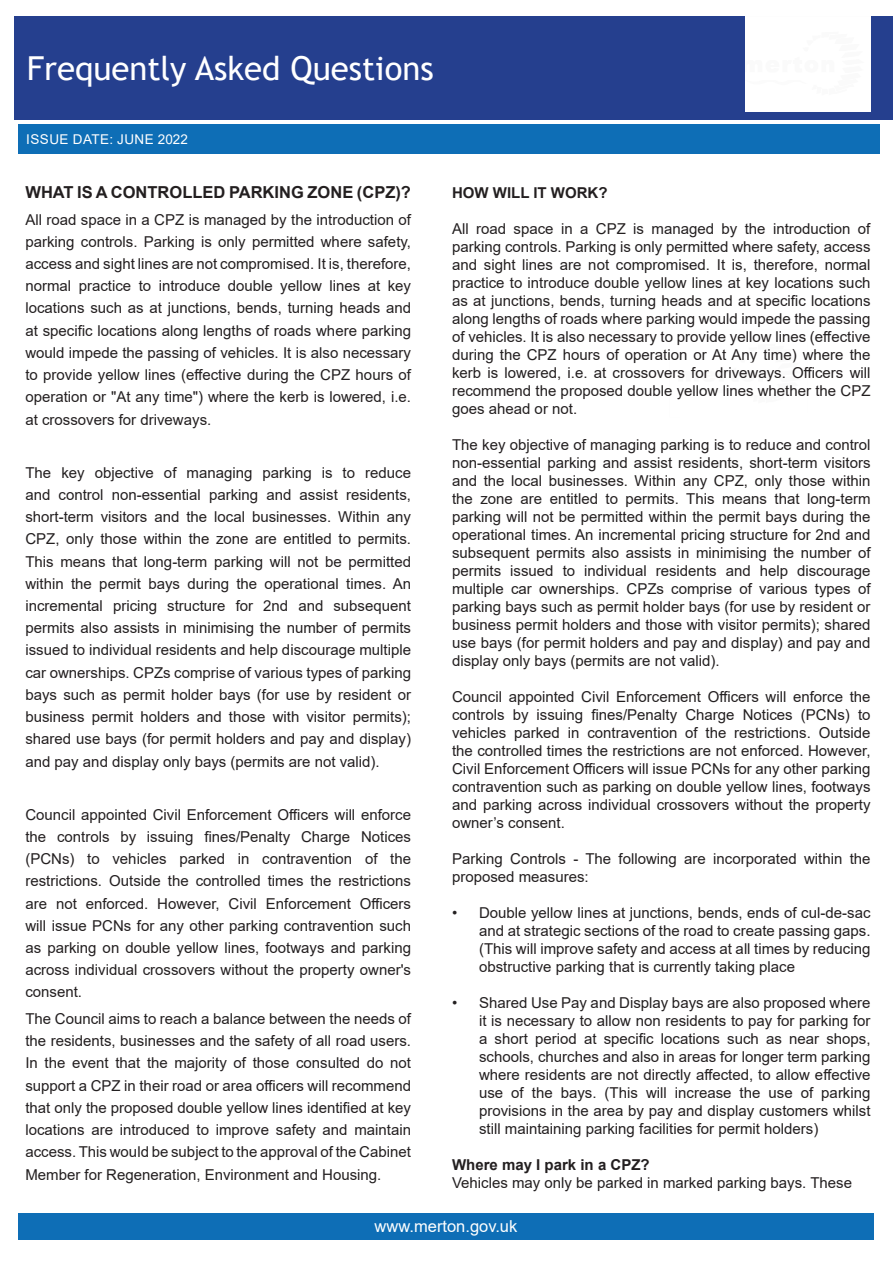
<style>
.page{position:relative;width:893px;height:1263px;background:#fff}
.page>*{position:absolute;margin:0;border:0;box-sizing:border-box;transform-origin:0 0}
.t1{font:33px "Trebuchet MS";color:#fff}
.t2{font:700 16.5px "Arial";color:#231f20}
.t3{font:16.5px "Arial";color:#fff}
.t4{font:15px/22.2px "Arial";color:#231f20;text-align:justify}
.t5{font:700 15px "Arial";color:#231f20}
.t6{font:13.5px "Arial";letter-spacing:.035em;color:#fff}
</style>
<div class="page">
<div style="left:18px;top:124px;width:862px;height:30px;background:#0e6eb6"></div>
<div style="left:14px;top:16px;width:879px;height:104px;background:#253f8e"></div>
<div style="left:745px;top:16px;width:125px;height:95px;background:#fff"></div>
<div style="left:18px;top:1213px;width:856px;height:26px;background:#0e6eb6"></div>
<p class="t1" style="left:27px;top:48px;width:408px">Frequently Asked Questions</p>
<p class="t6" style="left:26px;top:130px;width:163px">ISSUE DATE: JUNE 2022</p>
<h4 class="t2" style="left:25px;top:181px;width:387px">WHAT IS A CONTROLLED PARKING ZONE (CPZ)?</h4>
<p class="t4" style="left:25px;top:208px;width:387px">All road space in a CPZ is managed by the introduction of parking controls. Parking is only permitted where safety, access and sight lines are not compromised. It is, therefore, normal practice to introduce double yellow lines at key locations such as at junctions, bends, turning heads and</p>
<p class="t4" style="left:25px;top:319px;width:387px">at specific locations along lengths of roads where parking</p>
<p class="t4" style="left:25px;top:341px;width:387px">would impede the passing of vehicles. It is also necessary</p>
<p class="t4" style="left:25px;top:364px;width:387px">to provide yellow lines (effective during the CPZ hours of</p>
<p class="t4" style="left:25px;top:386px;width:387px">operation or "At any time") where the kerb is lowered, i.e. at crossovers for driveways.</p>
<p class="t4" style="left:25px;top:461px;width:387px">The key objective of managing parking is to reduce and control non-essential parking and assist residents, short-term visitors and the local businesses. Within any CPZ, only those within the zone are entitled to permits.<br>This means that long-term parking will not be permitted within the permit bays during the operational times. An incremental pricing structure for 2nd and subsequent permits also assists in minimising the number of permits issued to individual residents and help discourage multiple car ownerships. CPZs comprise of various types of parking bays such as permit holder bays (for use by resident or business permit holders and those with visitor permits); shared use bays (for permit holders and pay and display) and pay and display only bays (permits are not valid).</p>
<p class="t4" style="left:25px;top:803px;width:387px">Council appointed Civil Enforcement Officers will enforce the controls by issuing fines/Penalty Charge Notices</p>
<p class="t4" style="left:25px;top:847px;width:387px">(PCNs) to vehicles parked in contravention of the restrictions. Outside the controlled times the restrictions</p>
<p class="t4" style="left:25px;top:892px;width:387px">are not enforced. However, Civil Enforcement Officers</p>
<p class="t4" style="left:25px;top:914px;width:387px">will issue PCNs for any other parking contravention such as parking on double yellow lines, footways and parking across individual crossovers without the property owner's consent.</p>
<p class="t4" style="left:25px;top:1007px;width:387px">The Council aims to reach a balance between the needs of the residents, businesses and the safety of all road users.<br>In the event that the majority of those consulted do not</p>
<p class="t4" style="left:25px;top:1074px;width:387px">support a CPZ in their road or area officers will recommend that only the proposed double yellow lines identified at key</p>
<p class="t4" style="left:25px;top:1118px;width:387px">locations are introduced to improve safety and maintain access. This would be subject to the approval of the Cabinet Member for Regeneration, Environment and Housing.</p>
<h5 class="t5" style="left:452px;top:182px;width:157px">HOW WILL IT WORK?</h5>
<p class="t4" style="left:452px;top:220px;width:420px;line-height:18px">All road space in a CPZ is managed by the introduction of parking controls. Parking is only permitted where safety, access and sight lines are not compromised. It is, therefore, normal practice to introduce double yellow lines at key locations such</p>
<p class="t4" style="left:452px;top:289px;width:420px">as at junctions, bends, turning heads and at specific locations</p>
<p class="t4" style="left:452px;top:307px;width:420px">along lengths of roads where parking would impede the passing</p>
<p class="t4" style="left:452px;top:326px;width:420px">of vehicles. It is also necessary to provide yellow lines (effective</p>
<p class="t4" style="left:452px;top:346px;width:420px;line-height:18px">during the CPZ hours of operation or At Any time) where the kerb is lowered, i.e. at crossovers for driveways. Officers will</p>
<p class="t4" style="left:452px;top:382px;width:420px;line-height:18px">recommend the proposed double yellow lines whether the CPZ goes ahead or not.</p>
<p class="t4" style="left:452px;top:436px;width:420px;line-height:18px">The key objective of managing parking is to reduce and control non-essential parking and assist residents, short-term visitors and the local businesses. Within any CPZ, only those within the zone are entitled to permits. This means that long-term parking will not be permitted within the permit bays during the operational times. An incremental pricing structure for 2nd and subsequent permits also assists in minimising the number of permits issued to individual residents and help discourage multiple car ownerships. CPZs comprise of various types of parking bays such as permit holder bays (for use by resident or business permit holders and those with visitor permits); shared use bays (for permit holders and pay and display) and pay and display only bays (permits are not valid).</p>
<p class="t4" style="left:452px;top:688px;width:420px;line-height:18px">Council appointed Civil Enforcement Officers will enforce the controls by issuing fines/Penalty Charge Notices (PCNs) to</p>
<p class="t4" style="left:452px;top:724px;width:420px;line-height:18px">vehicles parked in contravention of the restrictions. Outside the controlled times the restrictions are not enforced. However,</p>
<p class="t4" style="left:452px;top:758px;width:420px">Civil Enforcement Officers will issue PCNs for any other parking</p>
<p class="t4" style="left:452px;top:778px;width:420px;line-height:18px">contravention such as parking on double yellow lines, footways and parking across individual crossovers without the property owner’s consent.</p>
<p class="t4" style="left:452px;top:850px;width:420px;line-height:18px">Parking Controls - The following are incorporated within the proposed measures:</p>
<p class="t4" style="left:479px;top:904px;width:393px;line-height:18px;text-indent:-27px">• Double yellow lines at junctions, bends, ends of cul-de-sac and at strategic sections of the road to create passing gaps. (This will improve safety and access at all times by reducing obstructive parking that is currently taking place</p>
<p class="t4" style="left:452px;top:994px;width:420px;line-height:18px;text-align:right">• Shared Use Pay and Display bays are also proposed where it is necessary to allow non residents to pay for parking for</p>
<p class="t4" style="left:479px;top:1028px;width:393px">a short period at specific locations such as near shops,</p>
<p class="t4" style="left:479px;top:1046px;width:393px">schools, churches and also in areas for longer term parking</p>
<p class="t4" style="left:479px;top:1064px;width:393px">where residents are not directly affected, to allow effective</p>
<p class="t4" style="left:479px;top:1084px;width:393px;line-height:18px">use of the bays. (This will increase the use of parking provisions in the area by pay and display customers whilst still maintaining parking facilities for permit holders)</p>
<h5 class="t5" style="left:452px;top:1154px;width:199px">Where may I park in a CPZ?</h5>
<p class="t4" style="left:452px;top:1172px;width:401px">Vehicles may only be parked in marked parking bays. These</p>
<p class="t3" style="left:375px;top:1215px;width:144px">www.merton.gov.uk</p>
</div>
